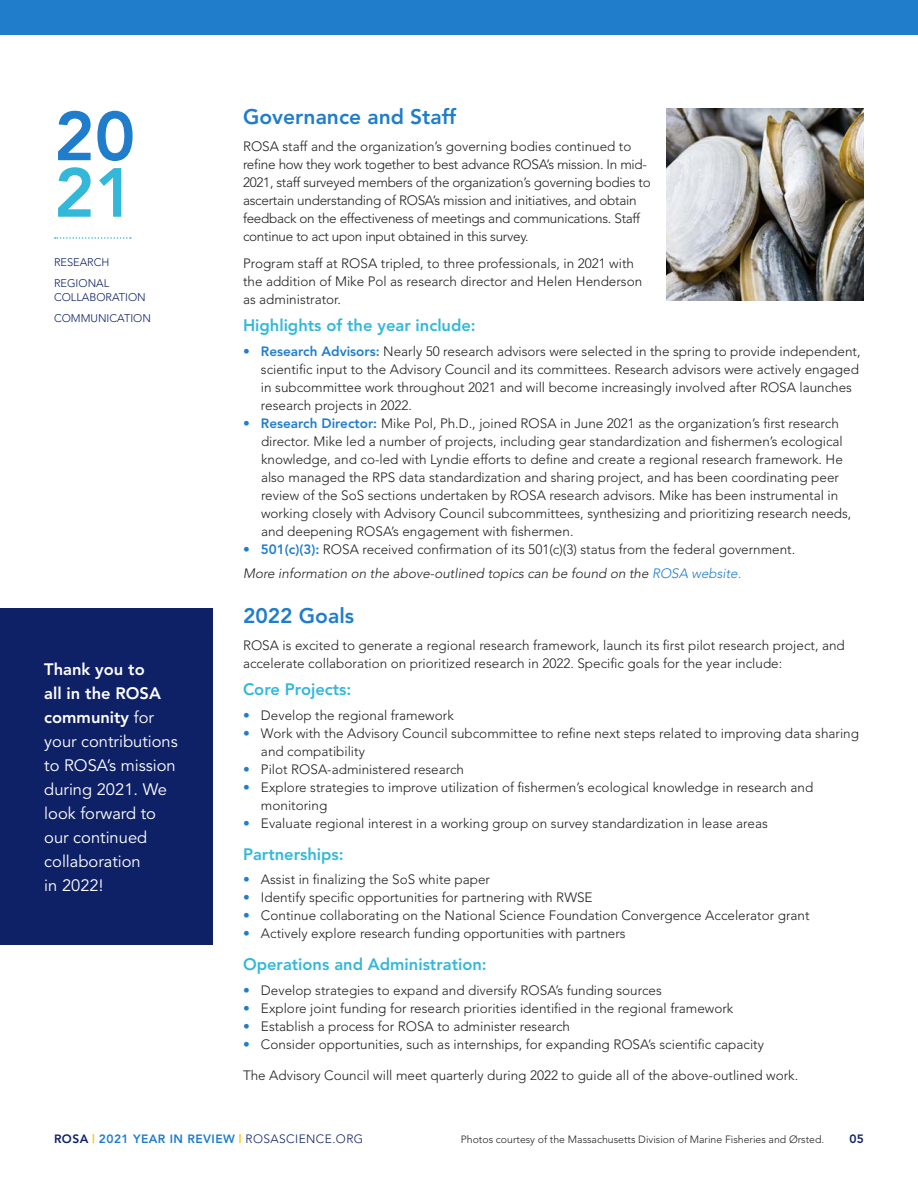
<style>
.page{position:relative;width:918px;height:1188px;background:#fff}
.page>*{position:absolute;margin:0;border:0;box-sizing:border-box;transform-origin:0 0}
.t1{font:800 68.7px "Avenir";color:#1f7dcc}
.t2{font:800 68.7px "Avenir";color:#34b8d9}
.t3{font:800 21px "Avenir";color:#1f7dcc}
.t4{font:16.5px/24px "Avenir";color:#fff}
.t5{font:800 16.5px "Avenir";color:#34b8d9}
.t6{font:300 13.5px/18px "Avenir";color:#231f20}
.t7{font:300 13.5px/18px "Avenir";letter-spacing:-.02em;color:#231f20}
.t8{font:800 12px "Avenir";letter-spacing:.035em;color:#1f7dcc}
.t9{font:800 12px "Avenir";color:#0f2166}
.t10{font:300 10.95px/21.1px "Avenir";color:#0f2166}
.t11{font:300 10.5px "Avenir";color:#231f20}
.s1{font-weight:800}
.s2{font-weight:800;color:#1f7dcc}
.s3{font-style:italic}
.s4{font-style:italic;color:#1f7dcc}
.s5{color:#1f7dcc}
.s6{color:#0f2166}
.s7{color:#ffc300}
.s8{font-weight:300;color:#0f2166}
</style>
<div class="page">
<div style="left:0;top:0;width:918px;height:35px;background:#1f7dcc"></div>
<img style="left:667px;top:108px;width:197px;height:192px">
<div style="left:0;top:608px;width:213px;height:337px;background:#0f2166"></div>
<svg style="left:55px;top:237px;width:76px;height:2px"></svg>
<h1 class="t1" style="left:54px;top:96px;width:83px">20</h1>
<h1 class="t2" style="left:54px;top:152px;width:83px">21</h1>
<p class="t10" style="left:54px;top:252px;width:57px">RESEARCH<br>REGIONAL</p>
<p class="t10" style="left:54px;top:287px;width:98px">COLLABORATION<br>COMMUNICATION</p>
<p class="t4" style="left:44px;top:657px;width:135px"><span class="s1">Thank you to<br>all in the ROSA community</span> for your contributions to ROSA’s mission during 2021. We look forward to our continued collaboration<br>in 2022!</p>
<h2 class="t3" style="left:243px;top:104px;width:215px">Governance and Staff</h2>
<p class="t7" style="left:243px;top:137px;width:409px">ROSA staff and the organization’s governing bodies continued to refine how they work together to best advance ROSA’s mission. In mid-2021, staff surveyed members of the organization’s governing bodies to ascertain understanding of ROSA’s mission and initiatives, and obtain feedback on the effectiveness of meetings and communications. Staff continue to act upon input obtained in this survey.</p>
<p class="t6" style="left:243px;top:254px;width:401px">Program staff at ROSA tripled, to three professionals, in 2021 with the addition of Mike Pol as research director and Helen Henderson as administrator.</p>
<p class="t5" style="left:243px;top:315px;width:234px">Highlights of the year include:</p>
<p class="t6" style="left:261px;top:342px;width:601px;text-indent:-18px"><span class="s2">• Research Advisors:</span> Nearly 50 research advisors were selected in the spring to provide independent, scientific input to the Advisory Council and its committees. Research advisors were actively engaged in subcommittee work throughout 2021 and will become increasingly involved after ROSA launches research projects in 2022.</p>
<p class="t6" style="left:261px;top:414px;width:592px;text-indent:-18px"><span class="s2">• Research Director:</span> Mike Pol, Ph.D., joined ROSA in June 2021 as the organization’s first research director. Mike led a number of projects, including gear standardization and fishermen’s ecological knowledge, and co-led with Lyndie efforts to define and create a regional research framework. He also managed the RPS data standardization and sharing project, and has been coordinating peer review of the SoS sections undertaken by ROSA research advisors. Mike has been instrumental in working closely with Advisory Council subcommittees, synthesizing and prioritizing research needs, and deepening ROSA’s engagement with fishermen.</p>
<p class="t6" style="left:243px;top:537px;width:554px;line-height:24.8px"><span class="s2">• 501(c)(3):</span> ROSA received confirmation of its 501(c)(3) status from the federal government.<br><span class="s3">More information on the above-outlined topics can be found on the</span> <span class="s4">ROSA website.</span></p>
<h2 class="t3" style="left:243px;top:604px;width:113px">2022 Goals</h2>
<p class="t6" style="left:243px;top:637px;width:603px">ROSA is excited to generate a regional research framework, launch its first pilot research project, and accelerate collaboration on prioritized research in 2022. Specific goals for the year include:</p>
<p class="t5" style="left:243px;top:680px;width:110px">Core Projects:</p>
<p class="t6" style="left:243px;top:707px;width:212px"><span class="s5">•</span> Develop the regional framework</p>
<p class="t6" style="left:261px;top:725px;width:600px;text-indent:-18px"><span class="s5">•</span> Work with the Advisory Council subcommittee to refine next steps related to improving data sharing and compatibility</p>
<p class="t6" style="left:243px;top:761px;width:223px"><span class="s5">•</span> Pilot ROSA-administered research</p>
<p class="t6" style="left:261px;top:779px;width:554px;text-indent:-18px"><span class="s5">•</span> Explore strategies to improve utilization of fishermen’s ecological knowledge in research and monitoring</p>
<p class="t6" style="left:243px;top:815px;width:526px"><span class="s5">•</span> Evaluate regional interest in a working group on survey standardization in lease areas</p>
<p class="t5" style="left:243px;top:844px;width:102px">Partnerships:</p>
<p class="t6" style="left:243px;top:871px;width:249px"><span class="s5">•</span> Assist in finalizing the SoS white paper</p>
<p class="t6" style="left:243px;top:889px;width:351px"><span class="s5">•</span> Identify specific opportunities for partnering with RWSE</p>
<p class="t6" style="left:243px;top:907px;width:568px"><span class="s5">•</span> Continue collaborating on the National Science Foundation Convergence Accelerator grant</p>
<p class="t6" style="left:243px;top:925px;width:384px"><span class="s5">•</span> Actively explore research funding opportunities with partners</p>
<p class="t5" style="left:243px;top:954px;width:245px">Operations and Administration:</p>
<p class="t6" style="left:243px;top:981px;width:420px"><span class="s5">•</span> Develop strategies to expand and diversify ROSA’s funding sources</p>
<p class="t6" style="left:243px;top:999px;width:492px"><span class="s5">•</span> Explore joint funding for research priorities identified in the regional framework</p>
<p class="t6" style="left:243px;top:1017px;width:329px"><span class="s5">•</span> Establish a process for ROSA to administer research</p>
<p class="t6" style="left:243px;top:1035px;width:523px"><span class="s5">•</span> Consider opportunities, such as internships, for expanding ROSA’s scientific capacity</p>
<p class="t6" style="left:243px;top:1067px;width:557px">The Advisory Council will meet quarterly during 2022 to guide all of the above-outlined work.</p>
<p class="t8" style="left:54px;top:1132px;width:311px"><span class="s6">ROSA</span> <span class="s7">|</span> 2021 YEAR IN REVIEW <span class="s7">|</span> <span class="s8">ROSASCIENCE.ORG</span></p>
<p class="t11" style="left:461px;top:1134px;width:365px">Photos courtesy of the Massachusetts Division of Marine Fisheries and Ørsted.</p>
<p class="t9" style="left:849px;top:1132px;width:16px">05</p>
</div>
